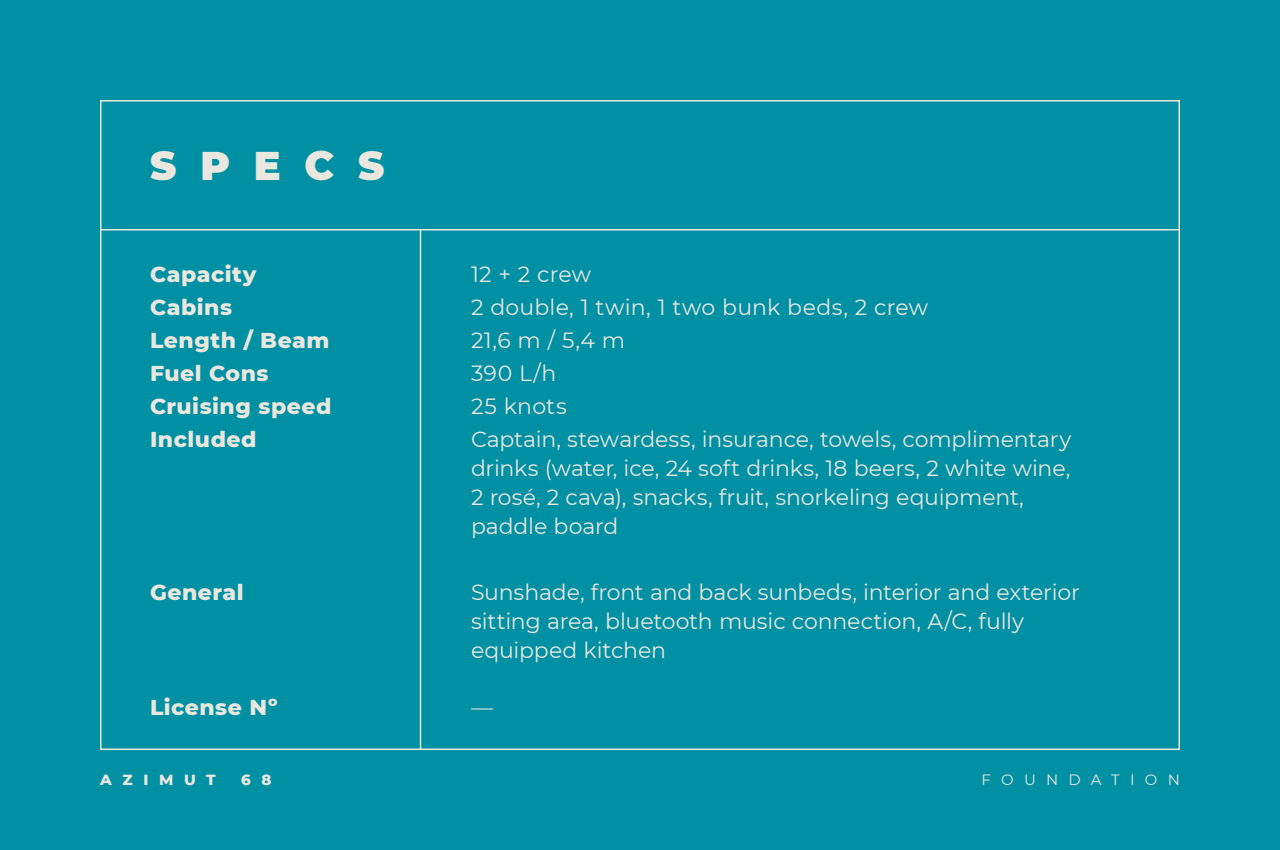
<style>
.page{position:relative;width:1280px;height:850px;background:#0090a4}
.page>*{position:absolute;margin:0;border:0;box-sizing:border-box;transform-origin:0 0}
.t1{font:900 40px "Montserrat";letter-spacing:.595em;color:#eae7df}
.t2{font:22px/33px "Montserrat";letter-spacing:-.005em;color:#eae7df}
.t3{font:800 22px/33px "Montserrat";letter-spacing:.02em;color:#eae7df}
.t4{font:15px "Montserrat";letter-spacing:.685em;color:#eae7df}
.t5{font:800 15px "Montserrat";letter-spacing:.705em;color:#eae7df}
</style>
<div class="page">
<hr style="left:100px;top:229px;width:1080px;height:1px;background:#eae7df">
<hr style="left:420px;top:230px;width:1px;height:520px;background:#eae7df">
<h1 class="t1" style="left:150px;top:135px;width:236px">SPECS</h1>
<p class="t3" style="left:150px;top:256px;width:183px">Capacity<br>Cabins<br>Length / Beam<br>Fuel Cons<br>Cruising speed<br>Included</p>
<p class="t3" style="left:150px;top:574px;width:95px">General</p>
<p class="t3" style="left:150px;top:689px;width:129px">License Nº</p>
<p class="t2" style="left:471px;top:257px;width:602px">12 + 2 crew<br>2 double, 1 twin, 1 two bunk beds, 2 crew<br>21,6 m / 5,4 m<br>390 L/h<br>25 knots<br>Captain, stewardess, insurance, towels, complimentary</p>
<p class="t2" style="left:471px;top:453px;width:601px;line-height:29px">drinks (water, ice, 24 soft drinks, 18 beers, 2 white wine,<br>2 rosé, 2 cava), snacks, fruit, snorkeling equipment, paddle board</p>
<p class="t2" style="left:471px;top:577px;width:611px;line-height:29px">Sunshade, front and back sunbeds, interior and exterior sitting area, bluetooth music connection, A/C, fully equipped kitchen</p>
<p class="t2" style="left:471px;top:690px;width:23px">—</p>
<p class="t5" style="left:100px;top:768px;width:117px">AZIMUT</p>
<p class="t5" style="left:241px;top:768px;width:32px">6 8</p>
<p class="t4" style="left:981px;top:769px;width:200px">FOUNDATION</p>
</div>
